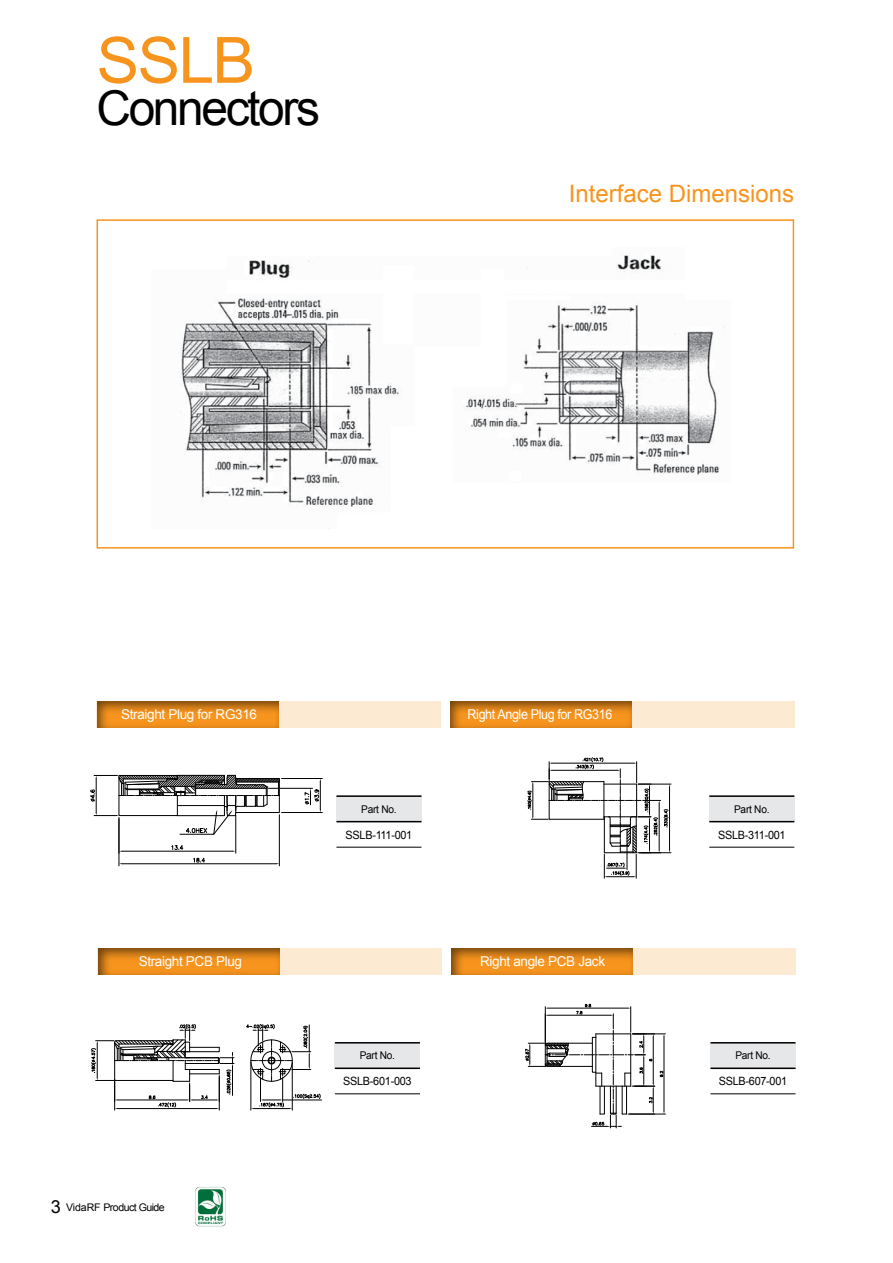
<style>
.page{position:relative;width:893px;height:1263px;background:#fff}
.page>*{position:absolute;margin:0;border:0;box-sizing:border-box;transform-origin:0 0}
.t1{font:63.9px "Arial";color:#f7941e}
.t2{font:47.85px "Arial";letter-spacing:-.05em;color:#000}
.t3{font:24px "Arial";color:#f7941e}
.t4{font:13.5px "Arial";letter-spacing:-.025em;color:#fff}
.t5{font:13.5px "Arial";letter-spacing:-.025em;color:#fff;scale:.93 1}
.t6{font:11.4px "Arial";letter-spacing:-.025em;color:#000;scale:.95 1}
.t7{font:10.65px "Arial";letter-spacing:-.025em;color:#000;scale:.95 1}
.t8{font:10.5px "Arial";letter-spacing:-.05em;color:#000}
.s1{font-size:18px}
</style>
<div class="page">
<img style="left:195px;top:1187px;width:31px;height:40px">
<div style="left:451px;top:948px;width:344px;height:26px;background:#fdead2"></div>
<div style="left:98px;top:948px;width:344px;height:26px;background:#fdead2"></div>
<div style="left:86px;top:936px;width:209px;height:39px;background:#000;opacity:.55"></div>
<div style="left:439px;top:936px;width:208px;height:39px;background:#000;opacity:.55"></div>
<div style="left:450px;top:701px;width:344px;height:26px;background:#fdead2"></div>
<div style="left:97px;top:701px;width:344px;height:26px;background:#fdead2"></div>
<div style="left:85px;top:690px;width:208px;height:39px;background:#000;opacity:.55"></div>
<div style="left:438px;top:690px;width:207px;height:39px;background:#000;opacity:.55"></div>
<div style="left:97px;top:219px;width:697px;height:330px;border:2px solid #f7941e"></div>
<img style="left:180px;top:254px;width:545px;height:253px">
<svg style="left:90px;top:774px;width:233px;height:93px"></svg>
<div style="left:335px;top:1043px;width:85px;height:25px;background:#e6e7e8"></div>
<hr style="left:335px;top:1042px;width:85px;height:1px;background:#000">
<hr style="left:335px;top:1067px;width:85px;height:2px;background:#000">
<hr style="left:335px;top:1093px;width:85px;height:1px;background:#000">
<div style="left:710px;top:1043px;width:85px;height:25px;background:#e6e7e8"></div>
<hr style="left:710px;top:1042px;width:85px;height:1px;background:#000">
<hr style="left:710px;top:1067px;width:85px;height:2px;background:#000">
<hr style="left:710px;top:1093px;width:85px;height:1px;background:#000">
<svg style="left:91px;top:1024px;width:231px;height:87px"></svg>
<svg style="left:525px;top:1004px;width:140px;height:124px"></svg>
<div style="left:336px;top:796px;width:85px;height:26px;background:#e6e7e8"></div>
<hr style="left:336px;top:795px;width:85px;height:2px;background:#000">
<hr style="left:336px;top:821px;width:85px;height:1px;background:#000">
<hr style="left:336px;top:847px;width:85px;height:1px;background:#000">
<div style="left:709px;top:796px;width:85px;height:26px;background:#e6e7e8"></div>
<hr style="left:709px;top:795px;width:85px;height:2px;background:#000">
<hr style="left:709px;top:821px;width:85px;height:1px;background:#000">
<hr style="left:709px;top:847px;width:85px;height:1px;background:#000">
<svg style="left:527px;top:757px;width:145px;height:122px"></svg>
<div style="left:506px;top:862px;width:57px;height:26px;background:#fff"></div>
<h1 class="t1" style="left:97px;top:19px;width:160px">SSLB</h1>
<h2 class="t2" style="left:97px;top:77px;width:225px">Connectors</h2>
<h3 class="t3" style="left:569px;top:178px;width:227px">Interface Dimensions</h3>
<p class="t4" style="left:121px;top:705px;width:137px">Straight Plug for RG316</p>
<p class="t5" style="left:468px;top:705px;width:157px">Right Angle Plug for RG316</p>
<p class="t7" style="left:361px;top:802px;width:39px">Part No.</p>
<p class="t6" style="left:346px;top:827px;width:72px">SSLB-111-001</p>
<p class="t4" style="left:139px;top:952px;width:105px">Straight PCB Plug</p>
<p class="t4" style="left:480px;top:952px;width:126px">Right angle PCB Jack</p>
<p class="t8" style="left:51px;top:1201px;width:115px"><span class="s1">3</span> VidaRF Product Guide</p>
<p class="t7" style="left:360px;top:1049px;width:39px">Part No.</p>
<p class="t6" style="left:343px;top:1074px;width:73px">SSLB-601-003</p>
<p class="t7" style="left:734px;top:802px;width:39px">Part No.</p>
<p class="t6" style="left:718px;top:827px;width:73px">SSLB-311-001</p>
<p class="t7" style="left:735px;top:1049px;width:39px">Part No.</p>
<p class="t6" style="left:719px;top:1074px;width:73px">SSLB-607-001</p>
</div>
